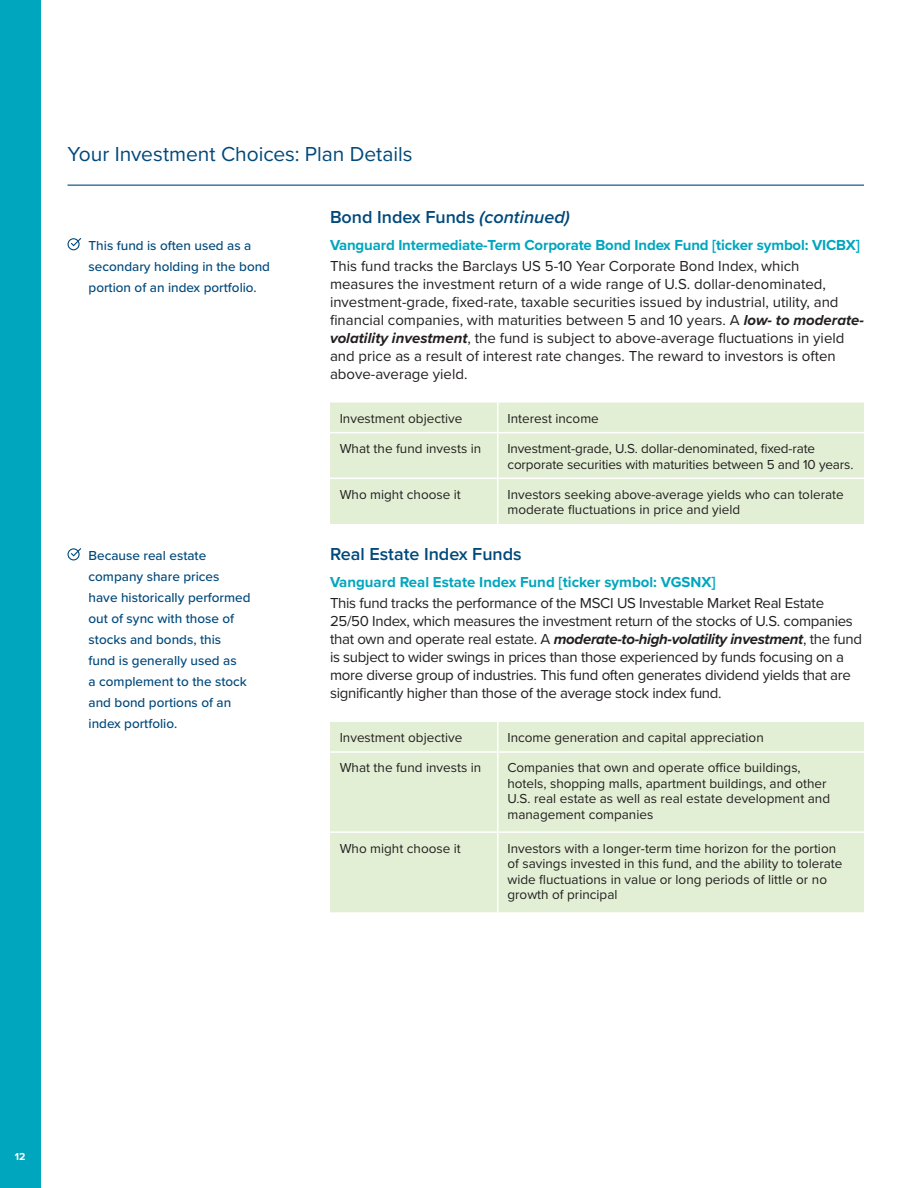
<style>
.page{position:relative;width:918px;height:1188px;background:#fff}
.page>*{position:absolute;margin:0;border:0;box-sizing:border-box;transform-origin:0 0}
.Large_Heads_New{font:21px "Proxima Nova";letter-spacing:-.005em;color:#00497b}
.Head_2_New{font:600 18px "Proxima Nova";color:#00497b}
.Text_10_12{font:15px/18px "Proxima Nova";letter-spacing:-.015em;color:#231f20}
.Head_3_New{font:700 15px "Proxima Nova";letter-spacing:-.01em;color:#00a6be}
.Table_Text_New{font:13.5px/15.5px "Proxima Nova";color:#231f20}
.GTK_Text_New{font:500 13.5px/21px "Proxima Nova";color:#00497b}
.Page__s{font:700 10.5px "Proxima Nova";color:#fff}
.s1{font-style:italic}
.s2{font-weight:700;font-style:italic}
</style>
<div class="page">
<hr style="left:68px;top:185px;width:796px;height:1px;background:#00497b">
<div style="left:68px;top:238px;width:12px;height:12px;border:1px solid #00497b;border-radius:50%"></div>
<svg style="left:70px;top:238px;width:12px;height:9px"></svg>
<div style="left:68px;top:548px;width:12px;height:12px;border:1px solid #00497b;border-radius:50%"></div>
<svg style="left:70px;top:548px;width:12px;height:9px"></svg>
<div style="left:330px;top:403px;width:534px;height:121px;background:#e2efd4"></div>
<svg style="left:497px;top:403px;width:1px;height:29px"></svg>
<hr style="left:330px;top:432px;width:168px;height:1px;background:#fff">
<hr style="left:498px;top:432px;width:366px;height:1px;background:#fff">
<hr style="left:497px;top:433px;width:1px;height:45px;background:#fff">
<hr style="left:330px;top:478px;width:168px;height:1px;background:#fff">
<hr style="left:498px;top:478px;width:366px;height:1px;background:#fff">
<hr style="left:497px;top:479px;width:1px;height:45px;background:#fff">
<div style="left:330px;top:722px;width:534px;height:190px;background:#e2efd4"></div>
<svg style="left:497px;top:722px;width:1px;height:29px"></svg>
<hr style="left:330px;top:751px;width:168px;height:2px;background:#fff">
<hr style="left:498px;top:751px;width:366px;height:2px;background:#fff">
<hr style="left:497px;top:753px;width:1px;height:78px;background:#fff">
<hr style="left:330px;top:831px;width:168px;height:2px;background:#fff">
<hr style="left:498px;top:831px;width:366px;height:2px;background:#fff">
<hr style="left:497px;top:833px;width:1px;height:79px;background:#fff">
<div style="left:0;top:0;width:40px;height:1188px;background:#00a6be"></div>
<p class="Large_Heads_New" style="left:68px;top:139px;width:347px">Your Investment Choices: Plan Details</p>
<p class="GTK_Text_New" style="left:89px;top:235px;width:183px">This fund is often used as a secondary holding in the bond portion of an index portfolio.</p>
<p class="GTK_Text_New" style="left:89px;top:545px;width:164px">Because real estate company share prices have historically performed out of sync with those of stocks and bonds, this fund is generally used as<br>a complement to the stock and bond portions of an index portfolio.</p>
<p class="Head_2_New" style="left:330px;top:203px;width:241px">Bond Index Funds <span class="s1">(continued)</span></p>
<p class="Head_3_New" style="left:330px;top:233px;width:532px">Vanguard Intermediate-Term Corporate Bond Index Fund [ticker symbol: VICBX]</p>
<p class="Text_10_12" style="left:330px;top:256px;width:535px">This fund tracks the Barclays US 5-10 Year Corporate Bond Index, which measures the investment return of a wide range of U.S. dollar-denominated, investment-grade, fixed-rate, taxable securities issued by industrial, utility, and financial companies, with maturities between 5 and 10 years. A <span class="s2">low- to moderate&shy;volatility investment</span>, the fund is subject to above-average fluctuations in yield and price as a result of interest rate changes. The reward to investors is often above-average yield.</p>
<p class="Table_Text_New" style="left:340px;top:410px;width:124px">Investment objective</p>
<p class="Table_Text_New" style="left:507px;top:410px;width:93px">Interest income</p>
<p class="Table_Text_New" style="left:340px;top:440px;width:143px">What the fund invests in</p>
<p class="Table_Text_New" style="left:507px;top:440px;width:348px">Investment-grade, U.S. dollar-denominated, fixed-rate corporate securities with maturities between 5 and 10 years.</p>
<p class="Table_Text_New" style="left:340px;top:486px;width:123px">Who might choose it</p>
<p class="Table_Text_New" style="left:507px;top:486px;width:338px">Investors seeking above-average yields who can tolerate moderate fluctuations in price and yield</p>
<p class="Head_2_New" style="left:330px;top:541px;width:193px">Real Estate Index Funds</p>
<p class="Head_3_New" style="left:330px;top:571px;width:387px">Vanguard Real Estate Index Fund [ticker symbol: VGSNX]</p>
<p class="Text_10_12" style="left:330px;top:593px;width:534px">This fund tracks the performance of the MSCI US Investable Market Real Estate 25/50 Index, which measures the investment return of the stocks of U.S. companies that own and operate real estate. A <span class="s2">moderate-to-high-volatility investment</span>, the fund is subject to wider swings in prices than those experienced by funds focusing on a more diverse group of industries. This fund often generates dividend yields that are significantly higher than those of the average stock index fund.</p>
<p class="Table_Text_New" style="left:340px;top:730px;width:124px">Investment objective</p>
<p class="Table_Text_New" style="left:507px;top:730px;width:258px">Income generation and capital appreciation</p>
<p class="Table_Text_New" style="left:340px;top:760px;width:143px">What the fund invests in</p>
<p class="Table_Text_New" style="left:507px;top:760px;width:324px">Companies that own and operate office buildings, hotels, shopping malls, apartment buildings, and other U.S. real estate as well as real estate development and management companies</p>
<p class="Table_Text_New" style="left:340px;top:840px;width:123px">Who might choose it</p>
<p class="Table_Text_New" style="left:507px;top:840px;width:337px">Investors with a longer-term time horizon for the portion of savings invested in this fund, and the ability to tolerate wide fluctuations in value or long periods of little or no growth of principal</p>
<p class="Page__s" style="left:15px;top:1149px;width:12px">12</p>
</div>
